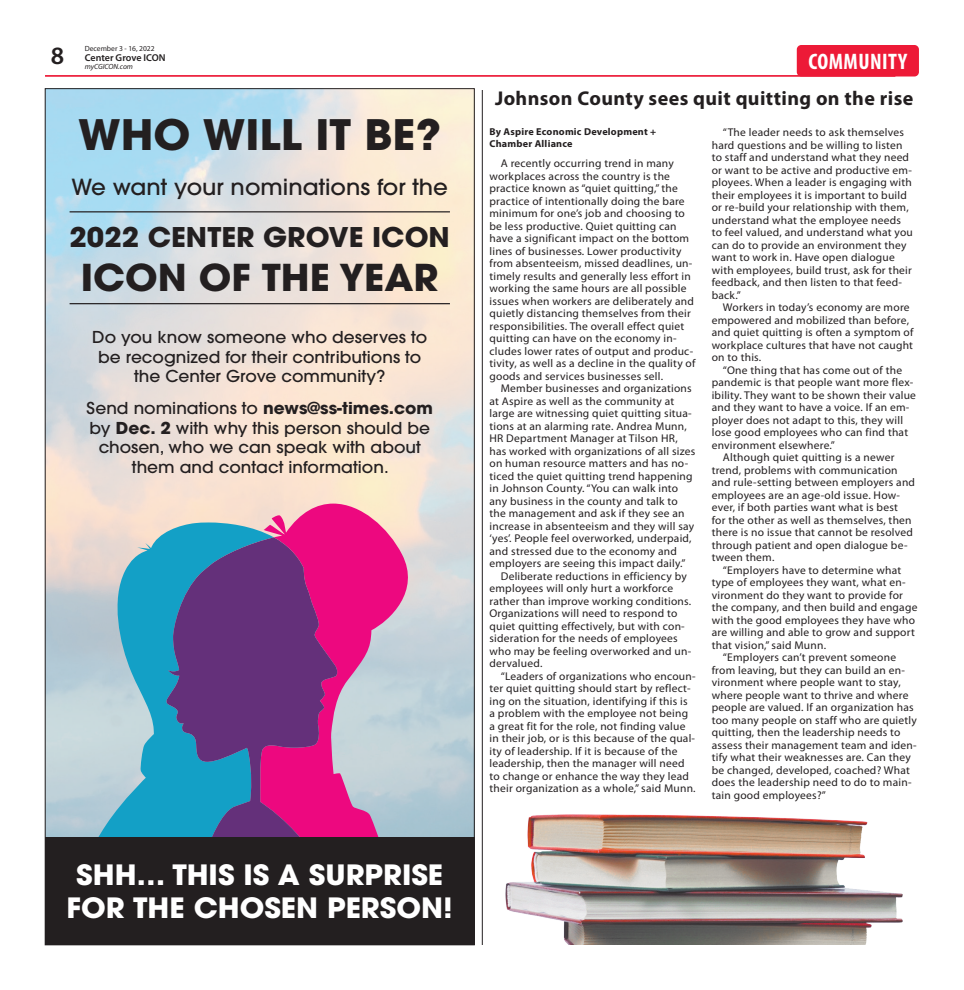
<style>
.page{position:relative;width:964px;height:990px;background:#fff}
.page>*{position:absolute;margin:0;border:0;box-sizing:border-box;transform-origin:0 0}
.t1{font:700 41.75px "ITC Avant Garde Pro";color:#231f20;scale:1.04 1}
.t2{font:700 36.75px "ITC Avant Garde Pro";color:#231f20;scale:1.04 1}
.t3{font:700 27.88px/33.4px "ITC Avant Garde Pro";color:#fff;text-align:center;scale:1.04 1}
.t4{font:700 27px "ITC Avant Garde Pro";color:#231f20;scale:1.04 1}
.t5{font:600 25px "Myriad Pro";color:#231f20}
.Briefs_Copy{font:700 condensed 22.5px "Myriad Pro";letter-spacing:.02em;color:#fff}
.t6{font:500 22.12px "ITC Avant Garde Pro";color:#231f20;scale:1.04 1}
.Headline_-_16pt{font:700 20px "Myriad Pro";letter-spacing:.02em;color:#231f20}
.t7{font:500 16.38px/19.6px "ITC Avant Garde Pro";color:#231f20;text-align:center;scale:1.04 1}
.Body_Copy{font:11.25px/12.5px "Myriad Pro";letter-spacing:.02em;color:#231f20}
.Byline_for_Article{font:700 10px/12px "Myriad Pro";letter-spacing:.02em;color:#231f20}
.t8{font:600 10px "Myriad Pro";letter-spacing:-.005em;color:#231f20}
.t9{font:7.5px "Myriad Pro";color:#231f20}
.t10{font:italic 7.5px "Myriad Pro";color:#231f20}
.s1{font-weight:700}
</style>
<div class="page">
<div style="left:796px;top:45px;width:122px;height:32px;background:#ed1a37;border-radius:4px"></div>
<hr style="left:45px;top:75px;width:849px;height:2px;background:#ed1a37">
<hr style="left:482px;top:90px;width:1px;height:855px;background:#231f20">
<svg style="left:47px;top:90px;width:425px;height:747px;background:#dddeda"></svg>
<svg style="left:94px;top:522px;width:148px;height:315px;background:#73bacd"></svg>
<svg style="left:242px;top:504px;width:166px;height:333px;background:#d77eb1"></svg>
<svg style="left:166px;top:537px;width:172px;height:300px;background:#6e418c"></svg>
<hr style="left:70px;top:211px;width:379px;height:1px;background:#231f20">
<hr style="left:70px;top:303px;width:379px;height:1px;background:#231f20">
<div style="left:45px;top:837px;width:429px;height:108px;background:#231f20"></div>
<img style="left:505px;top:815px;width:398px;height:130px">
<h3 class="t5" style="left:51px;top:39px;width:15px">8</h3>
<p class="t9" style="left:85px;top:43px;width:71px">December 3 - 16, 2022</p>
<p class="t8" style="left:85px;top:51px;width:82px">Center Grove ICON</p>
<p class="t10" style="left:85px;top:62px;width:50px">myCGICON.com</p>
<p class="t1" style="left:78px;top:107px;width:350px">WHO WILL IT BE?</p>
<p class="t6" style="left:71px;top:172px;width:363px">We want your nominations for the</p>
<p class="t4" style="left:70px;top:219px;width:367px">2022 CENTER GROVE ICON</p>
<p class="t2" style="left:81px;top:253px;width:345px">ICON OF THE YEAR</p>
<p class="t7" style="left:92px;top:327px;width:323px">Do you know someone who deserves to be recognized for their contributions to the Center Grove community?</p>
<p class="t7" style="left:86px;top:398px;width:335px">Send nominations to <span class="s1">news@ss-times.com </span>by <span class="s1">Dec. 2</span> with why this person should be chosen, who we can speak with about them and contact information.</p>
<p class="t3" style="left:67px;top:858px;width:372px">SHH… THIS IS A SURPRISE<br>FOR THE CHOSEN PERSON!</p>
<p class="Briefs_Copy" style="left:808px;top:48px;width:100px">COMMUNITY</p>
<p class="Headline_-_16pt" style="left:495px;top:85px;width:419px">Johnson County sees quit quitting on the rise</p>
<p class="Byline_for_Article" style="left:489px;top:126px;width:168px">By Aspire Economic Development +<br>Chamber Alliance</p>
<p class="Body_Copy" style="left:489px;top:157px;width:207px;text-indent:11px">A recently occurring trend in many workplaces across the country is the practice known as “quiet quitting,” the practice of intentionally doing the bare minimum for one’s job and choosing to be less productive. Quiet quitting can have a significant impact on the bottom lines of businesses. Lower productivity from absenteeism, missed deadlines, un&shy;timely results and generally less effort in working the same hours are all possible issues when workers are deliberately and quietly distancing themselves from their responsibilities. The overall effect quiet quitting can have on the economy in&shy;cludes lower rates of output and produc&shy;tivity, as well as a decline in the quality of goods and services businesses sell.</p>
<p class="Body_Copy" style="left:489px;top:382px;width:207px;text-indent:11px">Member businesses and organizations at Aspire as well as the community at large are witnessing quiet quitting situa&shy;tions at an alarming rate. Andrea Munn, HR Department Manager at Tilson HR, has worked with organizations of all sizes on human resource matters and has no&shy;ticed the quiet quitting trend happening in Johnson County. “You can walk into any business in the county and talk to the management and ask if they see an increase in absenteeism and they will say ‘yes’. People feel overworked, underpaid, and stressed due to the economy and employers are seeing this impact daily.”</p>
<p class="Body_Copy" style="left:489px;top:569px;width:203px;text-indent:11px">Deliberate reductions in efficiency by employees will only hurt a workforce rather than improve working conditions.<br>Organizations will need to respond to quiet quitting effectively, but with con&shy;sideration for the needs of employees who may be feeling overworked and un&shy;dervalued.</p>
<p class="Body_Copy" style="left:489px;top:669px;width:207px;text-indent:11px">“Leaders of organizations who encoun&shy;ter quiet quitting should start by reflect&shy;ing on the situation, identifying if this is a problem with the employee not being a great fit for the role, not finding value in their job, or is this because of the qual&shy;ity of leadership. If it is because of the leadership, then the manager will need to change or enhance the way they lead their organization as a whole,” said Munn.</p>
<p class="Body_Copy" style="left:711px;top:126px;width:203px;text-indent:11px">“The leader needs to ask themselves hard questions and be willing to listen to staff and understand what they need or want to be active and productive em&shy;ployees. When a leader is engaging with their employees it is important to build or re-build your relationship with them, understand what the employee needs to feel valued, and understand what you can do to provide an environment they want to work in. Have open dialogue with employees, build trust, ask for their feedback, and then listen to that feed&shy;back.”</p>
<p class="Body_Copy" style="left:711px;top:301px;width:203px;text-indent:11px">Workers in today’s economy are more empowered and mobilized than before, and quiet quitting is often a symptom of workplace cultures that have not caught on to this.</p>
<p class="Body_Copy" style="left:711px;top:364px;width:206px;text-indent:11px">“One thing that has come out of the pandemic is that people want more flex&shy;ibility. They want to be shown their value and they want to have a voice. If an em&shy;ployer does not adapt to this, they will lose good employees who can find that environment elsewhere.”</p>
<p class="Body_Copy" style="left:711px;top:451px;width:205px;text-indent:11px">Although quiet quitting is a newer trend, problems with communication and rule-setting between employers and employees are an age-old issue. How&shy;ever, if both parties want what is best<br>for the other as well as themselves, then there is no issue that cannot be resolved through patient and open dialogue be&shy;tween them.</p>
<p class="Body_Copy" style="left:711px;top:564px;width:207px;text-indent:11px">“Employers have to determine what type of employees they want, what en&shy;vironment do they want to provide for the company, and then build and engage with the good employees they have who are willing and able to grow and support that vision,” said Munn.</p>
<p class="Body_Copy" style="left:711px;top:651px;width:207px;text-indent:11px">“Employers can’t prevent someone from leaving, but they can build an en&shy;vironment where people want to stay, where people want to thrive and where people are valued. If an organization has too many people on staff who are quietly quitting, then the leadership needs to assess their management team and iden&shy;tify what their weaknesses are. Can they be changed, developed, coached? What does the leadership need to do to main&shy;tain good employees?”</p>
</div>
